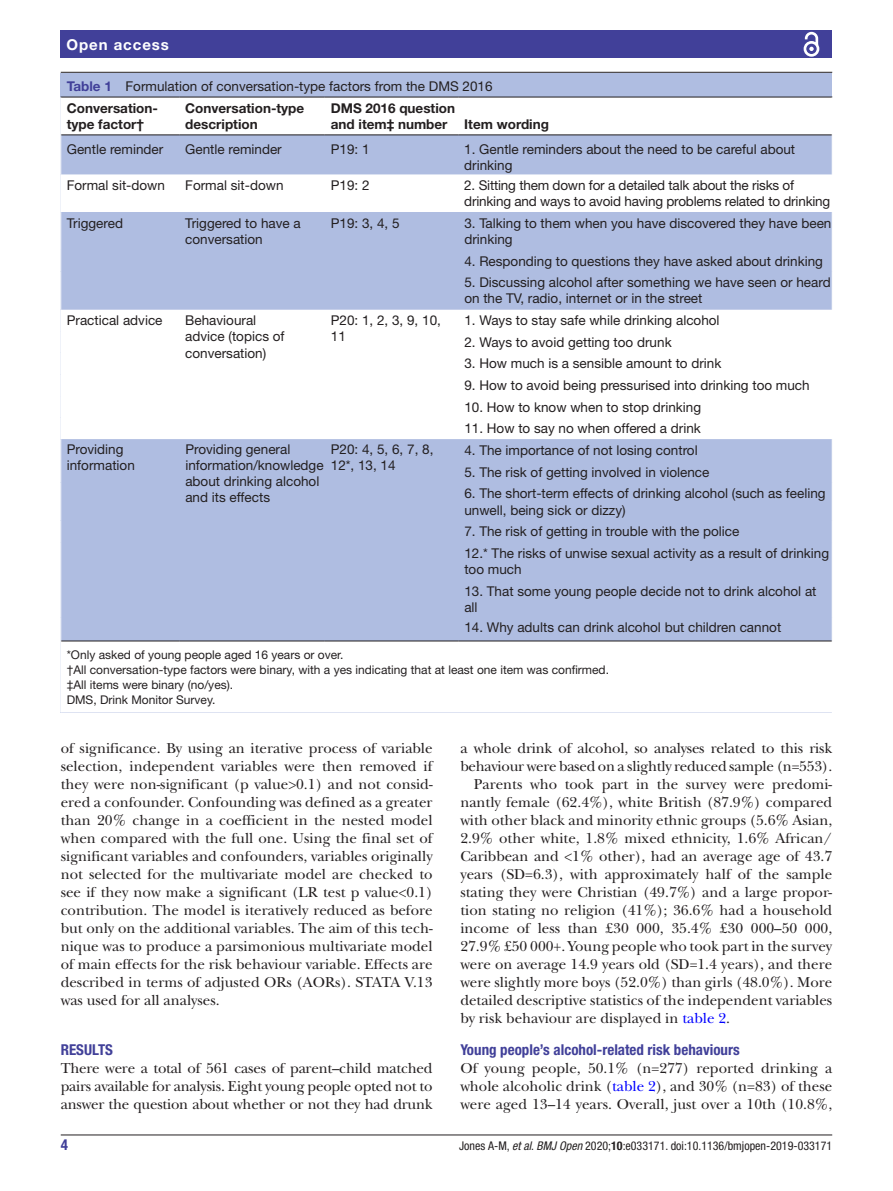
<style>
.page{position:relative;width:893px;height:1191px;background:#fff}
.page>*{position:absolute;margin:0;border:0;box-sizing:border-box;transform-origin:0 0}
.t1{font:15px/18px "New Baskerville";color:#231f20;text-align:justify}
.t2{font:700 condensed 15px "Helvetica Neue LT Std";color:#414099}
.t3{font:700 15px "Helvetica Neue LT Std";letter-spacing:.065em;color:#fff}
.t4{font:13.5px/16.2px "Helvetica Neue LT Std";color:#231f20}
.t5{font:700 13.5px/16.2px "Helvetica Neue LT Std";color:#231f20}
.t6{font:12px/15px "Helvetica Neue LT Std";color:#231f20}
.t7{font:condensed 12px "Helvetica Neue LT Std";color:#231f20}
.s1{font-weight:700;color:#414099}
.s2{font-weight:700}
.s3{color:#00f}
.s4{font-style:italic}
</style>
<div class="page">
<hr style="left:61px;top:1134px;width:771px;height:1px;background:#231f20">
<div style="left:61px;top:31px;width:771px;height:27px;background:#414099"></div>
<svg style="left:803px;top:31px;width:17px;height:26px"></svg>
<div style="left:61px;top:73px;width:771px;height:639px;background:#afbde1"></div>
<hr style="left:61px;top:72px;width:771px;height:1px;background:#231f20">
<div style="left:61px;top:98px;width:771px;height:614px;background:#fff"></div>
<svg style="left:61px;top:135px;width:771px;height:505px"></svg>
<hr style="left:179px;top:640px;width:146px;height:1px;background:#231f20">
<hr style="left:325px;top:640px;width:133px;height:1px;background:#231f20">
<hr style="left:61px;top:97px;width:118px;height:1px;background:#231f20">
<hr style="left:61px;top:134px;width:118px;height:1px;background:#231f20">
<hr style="left:179px;top:97px;width:146px;height:1px;background:#231f20">
<hr style="left:179px;top:134px;width:146px;height:1px;background:#231f20">
<hr style="left:325px;top:97px;width:133px;height:1px;background:#231f20">
<hr style="left:325px;top:134px;width:133px;height:1px;background:#231f20">
<hr style="left:458px;top:97px;width:374px;height:1px;background:#231f20">
<hr style="left:458px;top:134px;width:374px;height:1px;background:#231f20">
<hr style="left:458px;top:640px;width:374px;height:1px;background:#231f20">
<hr style="left:61px;top:640px;width:118px;height:1px;background:#231f20">
<svg style="left:60px;top:250px;width:1px;height:22px"></svg>
<svg style="left:60px;top:309px;width:1px;height:173px"></svg>
<svg style="left:60px;top:520px;width:1px;height:22px"></svg>
<svg style="left:60px;top:618px;width:1px;height:23px"></svg>
<hr style="left:67px;top:658px;width:765px;height:1px;background:#fff">
<hr style="left:67px;top:673px;width:765px;height:1px;background:#fff">
<hr style="left:67px;top:688px;width:765px;height:1px;background:#fff">
<hr style="left:67px;top:703px;width:765px;height:1px;background:#fff">
<p class="t3" style="left:66px;top:35px;width:104px">Open access</p>
<p class="t4" style="left:67px;top:75px;width:427px;line-height:22px"><span class="s1">Table 1</span> Formulation of conversation-type factors from the DMS 2016<br><span class="s2">Conversation-</span></p>
<p class="t5" style="left:67px;top:116px;width:79px">type factor†</p>
<p class="t5" style="left:185px;top:99px;width:121px">Conversation-type description</p>
<p class="t5" style="left:331px;top:99px;width:220px">DMS 2016 question<br>and item‡ number Item wording</p>
<p class="t4" style="left:67px;top:140px;width:98px">Gentle reminder</p>
<p class="t4" style="left:185px;top:140px;width:98px">Gentle reminder</p>
<p class="t4" style="left:331px;top:140px;width:40px">P19: 1</p>
<p class="t4" style="left:464px;top:140px;width:332px">1. Gentle reminders about the need to be careful about drinking</p>
<p class="t4" style="left:67px;top:177px;width:100px">Formal sit-down</p>
<p class="t4" style="left:185px;top:177px;width:100px">Formal sit-down</p>
<p class="t4" style="left:331px;top:177px;width:40px">P19: 2</p>
<p class="t4" style="left:464px;top:177px;width:367px">2. Sitting them down for a detailed talk about the risks of drinking and ways to avoid having problems related to drinking</p>
<p class="t4" style="left:67px;top:215px;width:58px">Triggered</p>
<p class="t4" style="left:185px;top:215px;width:117px">Triggered to have a conversation</p>
<p class="t4" style="left:331px;top:215px;width:70px">P19: 3, 4, 5</p>
<p class="t4" style="left:464px;top:215px;width:369px">3. Talking to them when you have discovered they have been drinking</p>
<p class="t4" style="left:464px;top:252px;width:360px">4. Responding to questions they have asked about drinking</p>
<p class="t4" style="left:464px;top:274px;width:368px">5. Discussing alcohol after something we have seen or heard on the TV, radio, internet or in the street</p>
<p class="t4" style="left:67px;top:312px;width:97px">Practical advice</p>
<p class="t4" style="left:185px;top:312px;width:101px">Behavioural advice (topics of conversation)</p>
<p class="t4" style="left:331px;top:312px;width:112px">P20: 1, 2, 3, 9, 10,<br>11</p>
<p class="t4" style="left:464px;top:312px;width:257px">1. Ways to stay safe while drinking alcohol</p>
<p class="t4" style="left:464px;top:334px;width:209px">2. Ways to avoid getting too drunk</p>
<p class="t4" style="left:464px;top:355px;width:259px">3. How much is a sensible amount to drink</p>
<p class="t4" style="left:464px;top:377px;width:347px">9. How to avoid being pressurised into drinking too much</p>
<p class="t4" style="left:464px;top:398px;width:238px">10. How to know when to stop drinking</p>
<p class="t4" style="left:464px;top:420px;width:238px">11. How to say no when offered a drink</p>
<p class="t4" style="left:67px;top:440px;width:70px">Providing information</p>
<p class="t4" style="left:185px;top:440px;width:140px">Providing general information/knowledge about drinking alcohol and its effects</p>
<p class="t4" style="left:331px;top:440px;width:104px">P20: 4, 5, 6, 7, 8,<br>12*, 13, 14</p>
<p class="t4" style="left:464px;top:442px;width:235px">4. The importance of not losing control</p>
<p class="t4" style="left:464px;top:463px;width:247px">5. The risk of getting involved in violence</p>
<p class="t4" style="left:464px;top:485px;width:363px">6. The short-term effects of drinking alcohol (such as feeling unwell, being sick or dizzy)</p>
<p class="t4" style="left:464px;top:520px;width:366px;line-height:21.6px">7. The risk of getting in trouble with the police<br>12.* The risks of unwise sexual activity as a result of drinking</p>
<p class="t4" style="left:464px;top:561px;width:59px">too much</p>
<p class="t4" style="left:464px;top:582px;width:354px">13. That some young people decide not to drink alcohol at all</p>
<p class="t4" style="left:464px;top:619px;width:318px">14. Why adults can drink alcohol but children cannot</p>
<p class="t6" style="left:67px;top:646px;width:544px">*Only asked of young people aged 16 years or over.<br>†All conversation-type factors were binary, with a yes indicating that at least one item was confirmed. ‡All items were binary (no/yes).<br>DMS, Drink Monitor Survey.</p>
<p class="t1" style="left:61px;top:739px;width:373px">of significance. By using an iterative process of variable selection, independent variables were then removed if they were non-significant (p value&gt;0.1) and not consid&shy;ered a confounder. Confounding was defined as a greater than 20% change in a coefficient in the nested model when compared with the full one. Using the final set of significant variables and confounders, variables originally not selected for the multivariate model are checked to see if they now make a significant (LR test p value&lt;0.1) contribution. The model is iteratively reduced as before but only on the additional variables. The aim of this tech&shy;nique was to produce a parsimonious multivariate model of main effects for the risk behaviour variable. Effects are described in terms of adjusted ORs (AORs). STATA V.13 was used for all analyses.</p>
<p class="t2" style="left:61px;top:1041px;width:53px">Results</p>
<p class="t1" style="left:61px;top:1059px;width:373px">There were a total of 561 cases of parent–child matched pairs available for analysis. Eight young people opted not to answer the question about whether or not they had drunk</p>
<p class="t1" style="left:460px;top:739px;width:373px">a whole drink of alcohol, so analyses related to this risk</p>
<p class="t1" style="left:460px;top:757px;width:373px">behaviour were based on a slightly reduced sample (n=553).</p>
<p class="t1" style="left:474px;top:775px;width:360px">Parents who took part in the survey were predomi-</p>
<p class="t1" style="left:460px;top:793px;width:373px">nantly female (62.4%), white British (87.9%) compared</p>
<p class="t1" style="left:460px;top:811px;width:373px">with other black and minority ethnic groups (5.6% Asian,</p>
<p class="t1" style="left:460px;top:829px;width:373px">2.9% other white, 1.8% mixed ethnicity, 1.6% African/</p>
<p class="t1" style="left:460px;top:847px;width:373px">Caribbean and &lt;1% other), had an average age of 43.7</p>
<p class="t1" style="left:460px;top:865px;width:373px">years (SD=6.3), with approximately half of the sample</p>
<p class="t1" style="left:460px;top:883px;width:373px">stating they were Christian (49.7%) and a large propor-</p>
<p class="t1" style="left:460px;top:901px;width:373px">tion stating no religion (41%); 36.6% had a household</p>
<p class="t1" style="left:460px;top:919px;width:373px">income of less than £30 000, 35.4% £30 000–50 000,</p>
<p class="t1" style="left:460px;top:937px;width:373px">27.9% £50 000+. Young people who took part in the survey</p>
<p class="t1" style="left:460px;top:955px;width:373px">were on average 14.9 years old (SD=1.4 years), and there</p>
<p class="t1" style="left:460px;top:973px;width:373px">were slightly more boys (52.0%) than girls (48.0%). More</p>
<p class="t1" style="left:460px;top:991px;width:373px">detailed descriptive statistics of the independent variables</p>
<p class="t1" style="left:460px;top:1009px;width:271px">by risk behaviour are displayed in <span class="s3">table 2</span>.</p>
<p class="t2" style="left:460px;top:1041px;width:281px">Young people’s alcohol-related risk behaviours</p>
<p class="t1" style="left:460px;top:1059px;width:373px">Of young people, 50.1% (n=277) reported drinking a whole alcoholic drink (<span class="s3">table 2</span>), and 30% (n=83) of these were aged 13–14 years. Overall, just over a 10th (10.8%,</p>
<p class="t2" style="left:61px;top:1135px;width:9px">4</p>
<p class="t7" style="left:459px;top:1138px;width:375px">Jones A-M, <span class="s4">et al</span>. <span class="s4">BMJ Open</span> 2020;<span class="s2">10</span>:e033171. doi:10.1136/bmjopen-2019-033171</p>
</div>
